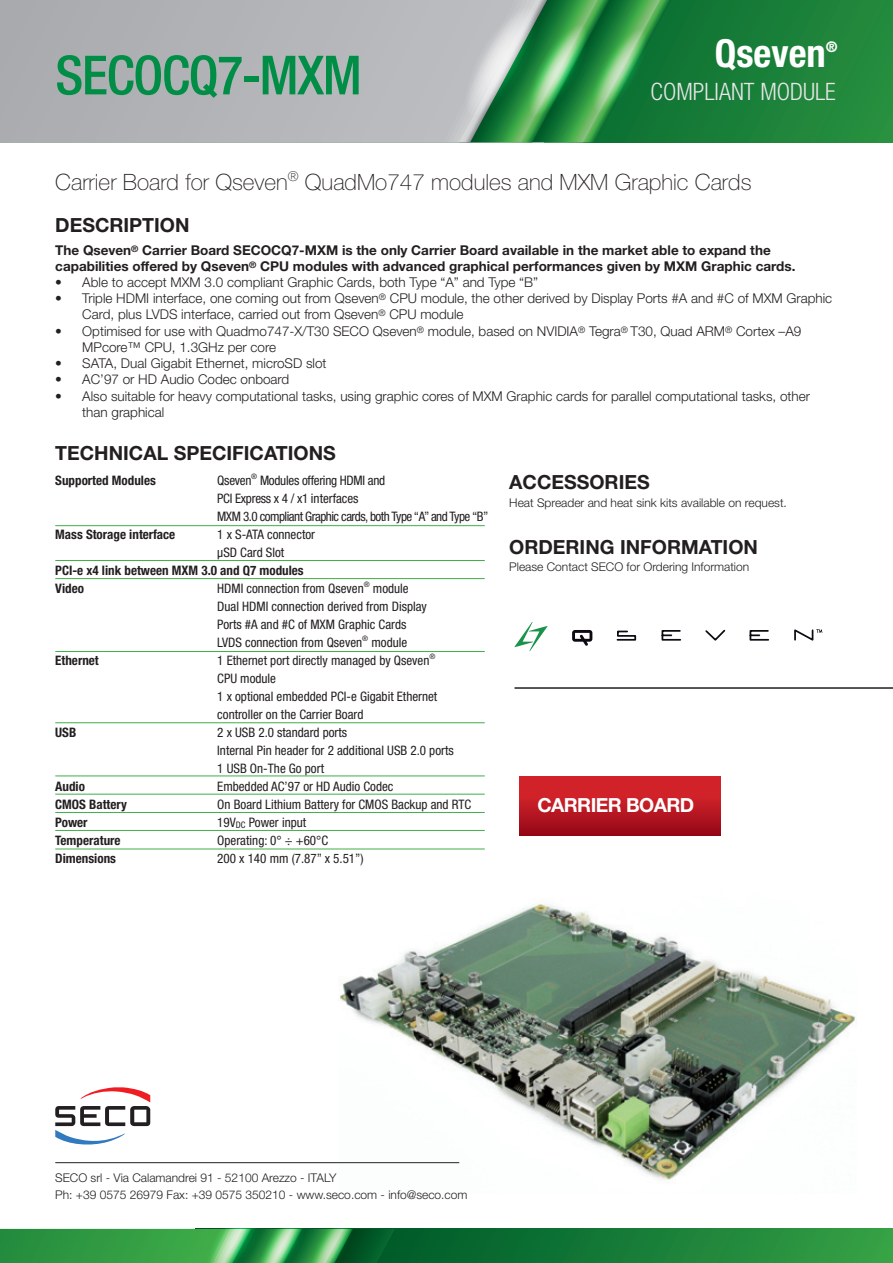
<style>
.page{position:relative;width:893px;height:1263px;background:#fff}
.page>*{position:absolute;margin:0;border:0;box-sizing:border-box;transform-origin:0 0}
.t1{font:500 condensed 54px "Helvetica Neue LT Std";letter-spacing:-.025em;color:#008e47}
.t2{font:700 condensed 38.7px "Helvetica Neue LT Std";color:#fff}
.t3{font:300 condensed 24px "Helvetica Neue LT Std";color:#e6e7e9}
.t4{font:100 22.5px "Helvetica Neue LT Std";color:#231f20}
.t5{font:700 19.5px "Helvetica Neue LT Std";color:#231f20}
.t6{font:700 19.35px "Helvetica Neue LT Pro";letter-spacing:-.03em;color:#fff}
.t7{font:700 condensed 14.7px "Helvetica Neue LT Std";color:#fff}
.t8{font:300 13.5px/16.2px "Helvetica Neue LT Std";color:#231f20}
.t9{font:700 13.5px/16.2px "Helvetica Neue LT Std";color:#231f20}
.t10{font:condensed 13.05px/18px "Helvetica Neue LT Std";color:#231f20}
.t11{font:700 condensed 13.05px/18px "Helvetica Neue LT Std";color:#231f20}
.t12{font:condensed 13.05px/18px "Helvetica Neue LT Std";letter-spacing:-.02em;color:#231f20}
.t13{font:300 12px/16.5px "Helvetica Neue LT Std";color:#231f20}
.t14{font:condensed 7.5px "Helvetica Neue LT Std";color:#231f20}
</style>
<div class="page">
<svg style="left:544px;top:0;width:349px;height:142px;background:#1c813a"></svg>
<svg style="left:609px;top:0;width:51px;height:142px;background:#197b39"></svg>
<svg style="left:0;top:0;width:536px;height:142px;background:#afb2b4"></svg>
<svg style="left:464px;top:5px;width:183px;height:112px;background:#60a471"></svg>
<img style="left:339px;top:904px;width:517px;height:277px">
<hr style="left:514px;top:687px;width:379px;height:2px;background:#231f20">
<svg style="left:572px;top:630px;width:20px;height:16px"></svg>
<svg style="left:514px;top:622px;width:33px;height:29px"></svg>
<svg style="left:616px;top:629px;width:206px;height:12px"></svg>
<hr style="left:55px;top:525px;width:430px;height:1px;background:#40ae49">
<hr style="left:55px;top:560px;width:430px;height:1px;background:#40ae49">
<hr style="left:55px;top:578px;width:430px;height:1px;background:#40ae49">
<hr style="left:55px;top:651px;width:430px;height:1px;background:#40ae49">
<hr style="left:55px;top:722px;width:430px;height:1px;background:#40ae49">
<hr style="left:55px;top:812px;width:430px;height:1px;background:#40ae49">
<hr style="left:55px;top:775px;width:430px;height:1px;background:#40ae49">
<hr style="left:55px;top:794px;width:430px;height:1px;background:#40ae49">
<hr style="left:55px;top:830px;width:430px;height:1px;background:#40ae49">
<hr style="left:55px;top:848px;width:430px;height:1px;background:#40ae49">
<div style="left:520px;top:776px;width:201px;height:60px;background:linear-gradient(to bottom,#e0292e,#9b0a19)"></div>
<svg style="left:0;top:1229px;width:893px;height:34px;background:#268940"></svg>
<hr style="left:55px;top:1162px;width:404px;height:1px;background:#231f20">
<svg style="left:55px;top:1087px;width:95px;height:58px"></svg>
<h1 class="t1" style="left:55px;top:43px;width:308px">SECOCQ7-MXM</h1>
<h2 class="t2" style="left:715px;top:30px;width:112px">Qseven</h2>
<p class="t7" style="left:826px;top:38px;width:13px">®</p>
<h3 class="t3" style="left:651px;top:78px;width:187px">COMPLIANT MODULE</h3>
<h3 class="t4" style="left:55px;top:169px;width:698px">Carrier Board for Qseven<sup>®</sup> QuadMo747 modules and MXM Graphic Cards</h3>
<h3 class="t5" style="left:55px;top:213px;width:136px">DESCRIPTION</h3>
<p class="t9" style="left:55px;top:241px;width:742px">The Qseven<sup>®</sup> Carrier Board SECOCQ7-MXM is the only Carrier Board available in the market able to expand the capabilities offered by Qseven<sup>®</sup> CPU modules with advanced graphical performances given by MXM Graphic cards.</p>
<p class="t8" style="left:55px;top:274px;width:484px">• Able to accept MXM 3.0 compliant Graphic Cards, both Type “A” and Type “B”</p>
<p class="t8" style="left:82px;top:290px;width:751px;text-indent:-27px">• Triple HDMI interface, one coming out from Qseven<sup>®</sup> CPU module, the other derived by Display Ports #A and #C of MXM Graphic<br>Card, plus LVDS interface, carried out from Qseven<sup>®</sup> CPU module</p>
<p class="t8" style="left:82px;top:322px;width:720px;text-indent:-27px">• Optimised for use with Quadmo747-X/T30 SECO Qseven<sup>®</sup> module, based on NVIDIA<sup>®</sup> Tegra<sup>®</sup> T30, Quad ARM<sup>®</sup> Cortex –A9<br>MPcore™ CPU, 1.3GHz per core</p>
<p class="t8" style="left:55px;top:355px;width:273px">• SATA, Dual Gigabit Ethernet, microSD slot</p>
<p class="t8" style="left:55px;top:371px;width:236px">• AC’97 or HD Audio Codec onboard</p>
<p class="t8" style="left:82px;top:387px;width:729px;text-indent:-27px">• Also suitable for heavy computational tasks, using graphic cores of MXM Graphic cards for parallel computational tasks, other than graphical</p>
<h3 class="t5" style="left:55px;top:441px;width:282px">TECHNICAL SPECIFICATIONS</h3>
<p class="t11" style="left:55px;top:471px;width:102px">Supported Modules</p>
<p class="t10" style="left:217px;top:471px;width:36px">Qseven</p>
<p class="t14" style="left:251px;top:472px;width:7px">®</p>
<p class="t12" style="left:217px;top:471px;width:273px;text-indent:43px">Modules offering HDMI and<br>PCI Express x 4 / x1 interfaces<br>MXM 3.0 compliant Graphic cards, both Type “A” and Type “B”</p>
<p class="t11" style="left:55px;top:525px;width:122px">Mass Storage interface</p>
<p class="t10" style="left:217px;top:525px;width:99px">1 x S-ATA connector μSD Card Slot</p>
<p class="t11" style="left:55px;top:561px;width:250px">PCI-e x4 link between MXM 3.0 and Q7 modules<br>Video</p>
<p class="t10" style="left:217px;top:579px;width:148px">HDMI connection from Qseven</p>
<p class="t14" style="left:364px;top:580px;width:7px">®</p>
<p class="t10" style="left:217px;top:579px;width:211px;text-indent:156px">module<br>Dual HDMI connection derived from Display<br>Ports #A and #C of MXM Graphic Cards<br>LVDS connection from Qseven</p>
<p class="t14" style="left:362px;top:634px;width:7px">®</p>
<p class="t10" style="left:371px;top:633px;width:37px">module</p>
<p class="t11" style="left:55px;top:651px;width:45px">Ethernet</p>
<p class="t10" style="left:217px;top:651px;width:214px">1 Ethernet port directly managed by Qseven</p>
<p class="t14" style="left:429px;top:652px;width:7px">®</p>
<p class="t10" style="left:217px;top:669px;width:222px">CPU module<br>1 x optional embedded PCI-e Gigabit Ethernet controller on the Carrier Board</p>
<p class="t11" style="left:55px;top:723px;width:23px">USB</p>
<p class="t10" style="left:217px;top:723px;width:238px">2 x USB 2.0 standard ports<br>Internal Pin header for 2 additional USB 2.0 ports<br>1 USB On-The Go port</p>
<p class="t11" style="left:55px;top:777px;width:31px">Audio</p>
<p class="t10" style="left:217px;top:777px;width:178px">Embedded AC’97 or HD Audio Codec</p>
<p class="t11" style="left:55px;top:795px;width:73px">CMOS Battery</p>
<p class="t10" style="left:217px;top:795px;width:255px">On Board Lithium Battery for CMOS Backup and RTC</p>
<p class="t11" style="left:55px;top:813px;width:34px">Power</p>
<p class="t10" style="left:217px;top:813px;width:90px">19V<sub>DC</sub> Power input</p>
<p class="t11" style="left:55px;top:831px;width:67px">Temperature</p>
<p class="t10" style="left:217px;top:831px;width:112px">Operating: 0° ÷ +60°C</p>
<p class="t11" style="left:55px;top:849px;width:62px">Dimensions</p>
<p class="t10" style="left:217px;top:849px;width:148px">200 x 140 mm (7.87” x 5.51”)</p>
<h3 class="t5" style="left:509px;top:470px;width:142px">ACCESSORIES</h3>
<p class="t13" style="left:509px;top:494px;width:279px">Heat Spreader and heat sink kits available on request.</p>
<h3 class="t5" style="left:509px;top:535px;width:250px">ORDERING INFORMATION</h3>
<p class="t13" style="left:509px;top:559px;width:242px">Please Contact SECO for Ordering Information</p>
<h3 class="t6" style="left:537px;top:793px;width:159px">CARRIER BOARD</h3>
<p class="t13" style="left:55px;top:1169px;width:414px">SECO srl - Via Calamandrei 91 - 52100 Arezzo - ITALY<br>Ph: +39 0575 26979 Fax: +39 0575 350210 - www.seco.com - info@seco.com</p>
</div>
